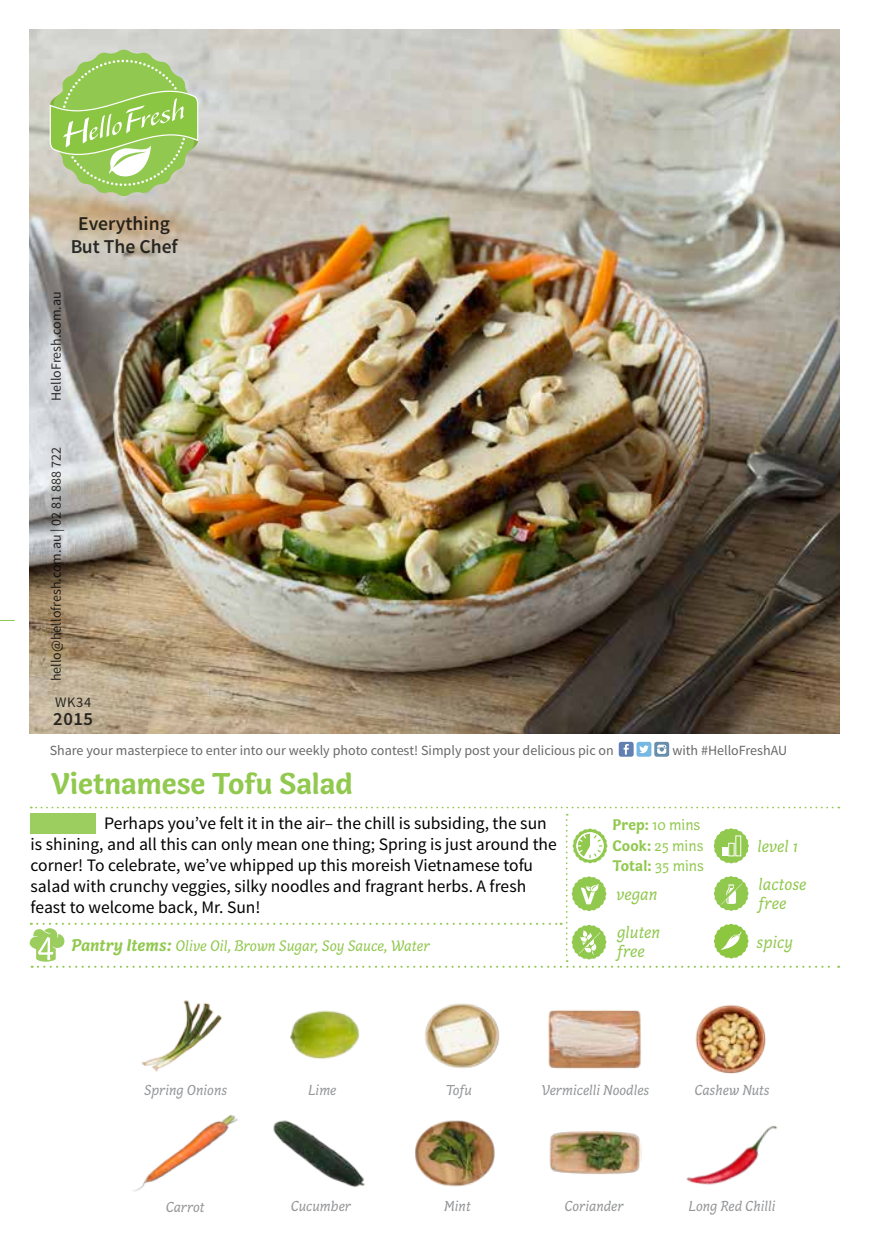
<style>
.page{position:relative;width:869px;height:1241px;background:#fff}
.page>*{position:absolute;margin:0;border:0;box-sizing:border-box;transform-origin:0 0}
.t1{font:700 30.97px "Capucine Basic";letter-spacing:-.005em;color:#91c84e}
.t2{font:600 19.6px/23.4px "Source Sans Pro";color:#000;text-align:center}
.t3{font:600 18.55px "Source Sans Pro";color:#000}
.t4{font:17.5px/21px "Source Sans Pro";color:#000}
.t5{font:italic 17.5px/18.6px "Capucine Basic";color:#91c84e}
.t6{font:italic 15.75px "Capucine Basic";color:#91c84e}
.t7{font:15.75px/20.5px "Capucine Basic";color:#91c84e}
.t8{font:italic 14.88px "Capucine Basic";color:#939598}
.t9{font:14.53px "Source Sans Pro";color:#000}
.t10{font:14px "Source Sans Pro";color:#414042}
.t11{font:14px "Source Sans Pro";color:#000}
.s1{font-weight:700;font-size:17.5px}
.s2{font-weight:700}
</style>
<div class="page">
<svg style="left:0;top:620px;width:14px;height:1px"></svg>
<img style="left:30px;top:30px;width:808px;height:703px">
<img style="left:141px;top:1000px;width:81px;height:72px">
<img style="left:290px;top:1010px;width:70px;height:49px">
<img style="left:425px;top:1003px;width:75px;height:65px">
<img style="left:548px;top:1010px;width:92px;height:59px">
<img style="left:695px;top:1004px;width:71px;height:70px">
<img style="left:686px;top:1125px;width:91px;height:60px">
<img style="left:133px;top:1114px;width:105px;height:78px">
<img style="left:273px;top:1120px;width:92px;height:67px">
<img style="left:415px;top:1120px;width:80px;height:67px">
<img style="left:549px;top:1131px;width:92px;height:43px">
<svg style="left:29px;top:806px;width:810px;height:161px"></svg>
<svg style="left:50px;top:50px;width:148px;height:146px"></svg>
<svg style="left:618px;top:741px;width:15px;height:15px"></svg>
<svg style="left:623px;top:743px;width:5px;height:11px"></svg>
<svg style="left:654px;top:741px;width:14px;height:15px"></svg>
<svg style="left:656px;top:744px;width:10px;height:9px"></svg>
<div style="left:636px;top:741px;width:15px;height:15px;background:#75b8e3;border-radius:2px"></div>
<svg style="left:639px;top:745px;width:9px;height:8px"></svg>
<p class="t2" style="left:70px;top:212px;width:109px">Everything<br>But The Chef</p>
<p class="t11" style="left:47px;top:401px;width:111px;rotate:-90deg">HelloFresh.com.au</p>
<p class="t11" style="left:47px;top:681px;width:235px;rotate:-90deg">hello@hellofresh.com.au | 02 81 888 722</p>
<p class="t9" style="left:55px;top:693px;width:38px">WK34</p>
<p class="t3" style="left:53px;top:706px;width:41px">2015</p>
<p class="t10" style="left:50px;top:742px;width:565px">Share your masterpiece to enter into our weekly photo contest! Simply post your delicious pic on</p>
<p class="t10" style="left:672px;top:742px;width:116px">with #HelloFreshAU</p>
<h1 class="t1" style="left:51px;top:760px;width:303px">Vietnamese Tofu Salad</h1>
<p class="t4" style="left:31px;top:812px;width:527px;text-indent:74px">Perhaps you’ve felt it in the air– the chill is subsiding, the sun is shining, and all this can only mean one thing; Spring is just around the corner! To celebrate, we’ve whipped up this moreish Vietnamese tofu salad with crunchy veggies, silky noodles and fragrant herbs. A fresh feast to welcome back, Mr. Sun!</p>
<p class="t6" style="left:71px;top:934px;width:360px"><span class="s1">Pantry Items:</span> Olive Oil, Brown Sugar, Soy Sauce, Water</p>
<p class="t7" style="left:612px;top:813px;width:93px"><span class="s2">Prep:</span> 10 mins<br><span class="s2">Cook:</span> 25 mins<br><span class="s2">Total:</span> 35 mins</p>
<p class="t5" style="left:616px;top:885px;width:43px">vegan</p>
<p class="t5" style="left:757px;top:837px;width:42px">level 1</p>
<p class="t5" style="left:758px;top:875px;width:49px">lactose free</p>
<p class="t5" style="left:616px;top:924px;width:45px">gluten free</p>
<p class="t5" style="left:756px;top:933px;width:38px">spicy</p>
<p class="t8" style="left:144px;top:1079px;width:84px">Spring Onions</p>
<p class="t8" style="left:308px;top:1079px;width:30px">Lime</p>
<p class="t8" style="left:445px;top:1079px;width:28px">Tofu</p>
<p class="t8" style="left:541px;top:1079px;width:109px">Vermicelli Noodles</p>
<p class="t8" style="left:694px;top:1079px;width:77px">Cashew Nuts</p>
<p class="t8" style="left:166px;top:1196px;width:40px">Carrot</p>
<p class="t8" style="left:290px;top:1194px;width:62px">Cucumber</p>
<p class="t8" style="left:444px;top:1194px;width:28px">Mint</p>
<p class="t8" style="left:564px;top:1194px;width:61px">Coriander</p>
<p class="t8" style="left:688px;top:1195px;width:88px">Long Red Chilli</p>
</div>
